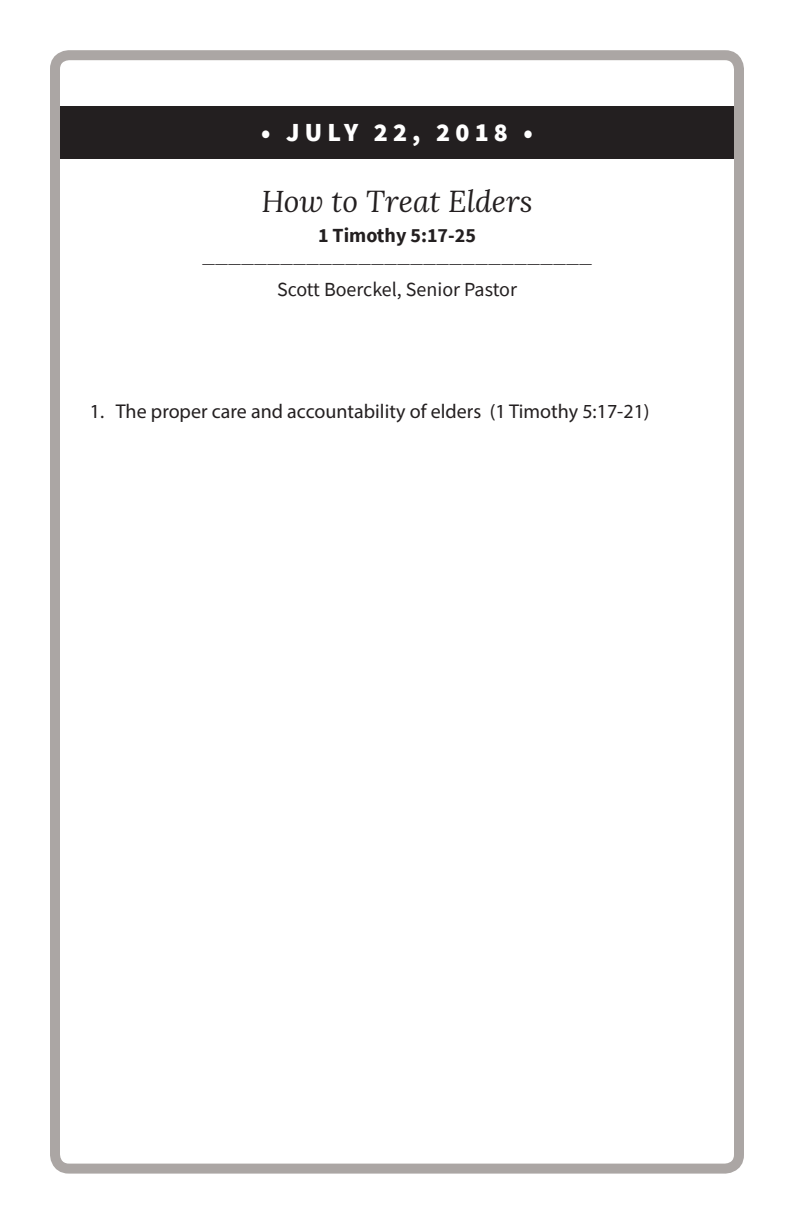
<style>
.page{position:relative;width:792px;height:1224px;background:#fff}
.page>*{position:absolute;margin:0;border:0;box-sizing:border-box;transform-origin:0 0}
.t1{font:italic 30px "Lora";color:#231f20}
.t2{font:200 26px "Source Sans Pro";color:#231f20}
.t3{font:900 26px "Source Sans Pro";letter-spacing:.2em;color:#fff}
.t4{font:20px "Myriad Pro";color:#231f20}
.t5{font:20px "Source Sans Pro";color:#231f20}
.t6{font:700 20px "Source Sans Pro";color:#231f20}
</style>
<div class="page">
<div style="left:55px;top:106px;width:684px;height:52px;background:#231f20"></div>
<div style="left:50px;top:50px;width:694px;height:1124px;border:10px solid #aba6a4;border-radius:14px"></div>
<p class="t3" style="left:261px;top:114px;width:273px">• JULY 22, 2018 •</p>
<p class="t1" style="left:261px;top:181px;width:273px">How to Treat Elders</p>
<p class="t6" style="left:318px;top:221px;width:159px">1 Timothy 5:17-25</p>
<p class="t2" style="left:202px;top:237px;width:391px">______________________________</p>
<p class="t5" style="left:277px;top:276px;width:241px">Scott Boerckel, Senior Pastor</p>
<p class="t4" style="left:90px;top:399px;width:561px">1. The proper care and accountability of elders (1 Timothy 5:17-21)</p>
</div>
